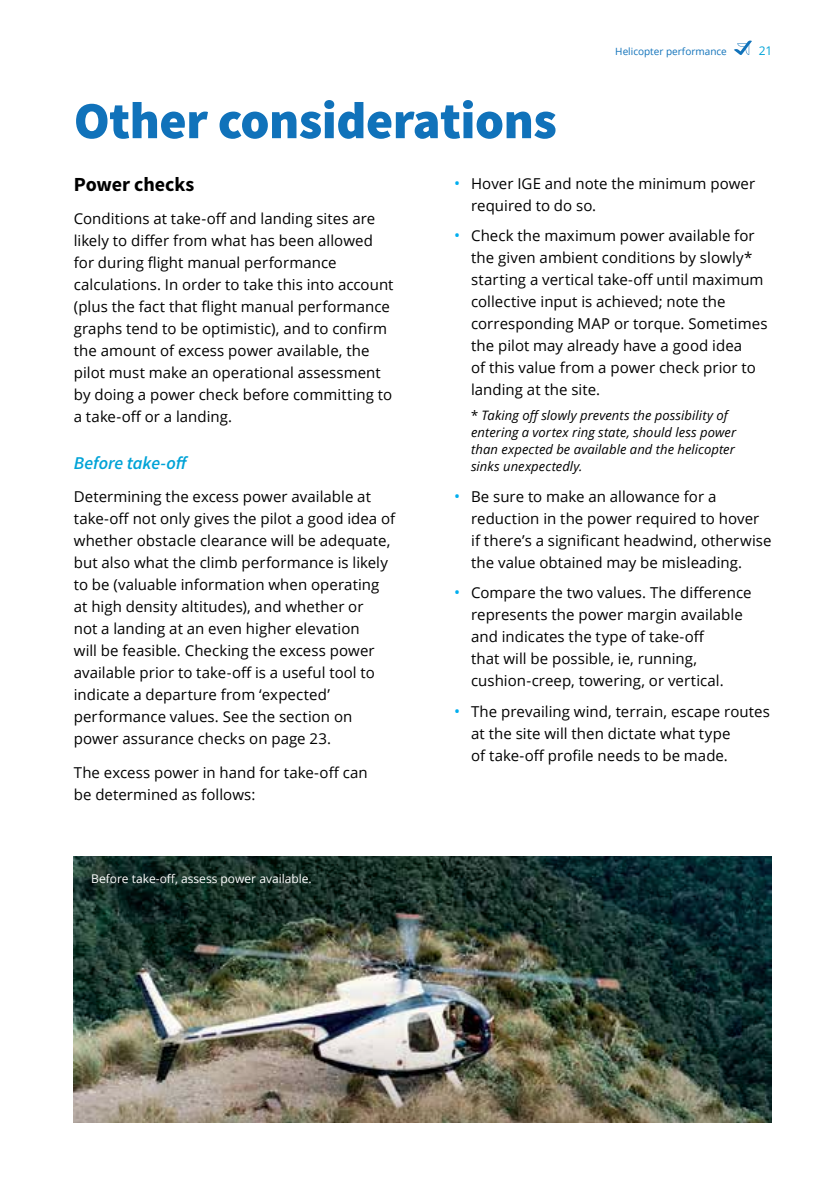
<style>
.page{position:relative;width:840px;height:1191px;background:#fff}
.page>*{position:absolute;margin:0;border:0;box-sizing:border-box;transform-origin:0 0}
.t1{font:900 52px "Source Sans Pro";letter-spacing:-.01em;color:#1072ba}
.t2{font:700 20px "Source Sans Pro";letter-spacing:-.01em;color:#000}
.t3{font:italic 600 18px "Source Sans Pro";letter-spacing:-.005em;color:#00a3d7}
.t4{font:15px/22px "Open Sans";letter-spacing:.005em;color:#000}
.t5{font:italic 13px/17px "Open Sans";letter-spacing:.005em;color:#000}
.t6{font:12px "Open Sans";color:#fff}
.t7{font:12px "Open Sans";color:#00a3d7}
.t8{font:10px "Open Sans";color:#1072ba}
.s1{font-size:16px;color:#00aeef}
.s2{font-style:normal}
</style>
<div class="page">
<img style="left:74px;top:856px;width:697px;height:168px">
<img style="left:74px;top:1024px;width:697px;height:99px">
<svg style="left:734px;top:40px;width:17px;height:15px"></svg>
<p class="t8" style="left:615px;top:44px;width:113px">Helicopter performance</p>
<p class="t7" style="left:758px;top:42px;width:15px">21</p>
<h1 class="t1" style="left:74px;top:87px;width:484px">Other considerations</h1>
<h2 class="t2" style="left:74px;top:171px;width:122px">Power checks</h2>
<p class="t4" style="left:74px;top:207px;width:321px">Conditions at take-off and landing sites are likely to differ from what has been allowed for during flight manual performance calculations. In order to take this into account (plus the fact that flight manual performance graphs tend to be optimistic), and to confirm the amount of excess power available, the pilot must make an operational assessment by doing a power check before committing to a take-off or a landing.</p>
<p class="t3" style="left:74px;top:451px;width:116px">Before take-off</p>
<p class="t4" style="left:74px;top:485px;width:323px">Determining the excess power available at take-off not only gives the pilot a good idea of whether obstacle clearance will be adequate, but also what the climb performance is likely to be (valuable information when operating at high density altitudes), and whether or<br>not a landing at an even higher elevation<br>will be feasible. Checking the excess power available prior to take-off is a useful tool to indicate a departure from ‘expected’ performance values. See the section on power assurance checks on page 23.</p>
<p class="t4" style="left:74px;top:760px;width:295px">The excess power in hand for take-off can be determined as follows:</p>
<p class="t4" style="left:471px;top:172px;width:285px;text-indent:-17px"><span class="s1">•</span> Hover IGE and note the minimum power required to do so.</p>
<p class="t4" style="left:471px;top:224px;width:298px;text-indent:-17px"><span class="s1">•</span> Check the maximum power available for the given ambient conditions by slowly* starting a vertical take-off until maximum collective input is achieved; note the corresponding MAP or torque. Sometimes the pilot may already have a good idea<br>of this value from a power check prior to landing at the site.</p>
<p class="t5" style="left:471px;top:406px;width:266px"><span class="s2">*</span> Taking off slowly prevents the possibility of entering a vortex ring state, should less power than expected be available and the helicopter sinks unexpectedly.</p>
<p class="t4" style="left:471px;top:485px;width:302px;text-indent:-17px"><span class="s1">•</span> Be sure to make an allowance for a reduction in the power required to hover if there’s a significant headwind, otherwise the value obtained may be misleading.</p>
<p class="t4" style="left:471px;top:581px;width:282px;text-indent:-17px"><span class="s1">•</span> Compare the two values. The difference represents the power margin available and indicates the type of take-off<br>that will be possible, ie, running, cushion-creep, towering, or vertical.</p>
<p class="t4" style="left:471px;top:700px;width:300px;text-indent:-17px"><span class="s1">•</span> The prevailing wind, terrain, escape routes at the site will then dictate what type<br>of take-off profile needs to be made.</p>
<p class="t6" style="left:91px;top:870px;width:222px">Before take-off, assess power available.</p>
</div>
